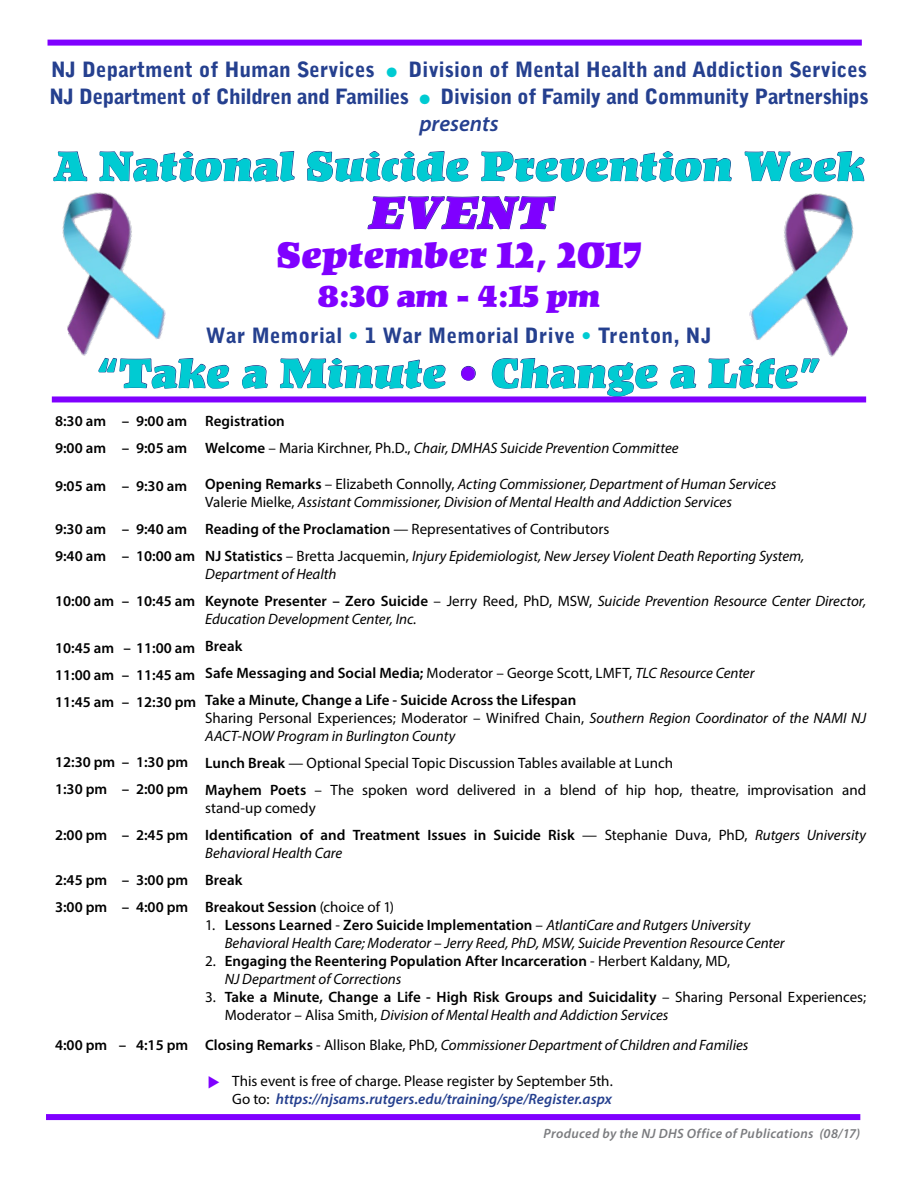
<style>
.page{position:relative;width:918px;height:1188px;background:#fff}
.page>*{position:absolute;margin:0;border:0;box-sizing:border-box;transform-origin:0 0}
.t1{font:italic 45px "Kompakt";color:#7f00ff}
.t2{font:40.5px "Kompakt";letter-spacing:.025em;color:#00cbd2}
.t3{font:36px "Kompakt";letter-spacing:.01em;color:#7f00ff}
.t4{font:30px "Kompakt";color:#7f00ff}
.t5{font:italic 600 22.5px "Myriad Pro";color:#25408f}
.t6{font:900 21px/27px "Bell Gothic";letter-spacing:-.02em;color:#25408f}
.t7{font:900 21px "Bell Gothic";letter-spacing:.02em;color:#25408f}
.t8{font:italic 15px/27px "Myriad Pro";color:#000}
.t9{font:600 15px/27px "Myriad Pro";color:#000}
.t10{font:15px/27px "Myriad Pro";color:#000}
.t11{font:italic 600 13.5px "Myriad Pro";letter-spacing:.025em;color:#7b7c7f}
.s1{color:#00cbd2}
.s2{color:#7f00ff}
.s3{font-weight:600;font-style:normal}
.s4{font-style:normal}
.s5{font-weight:400}
.s6{font-weight:400;font-style:italic}
.s7{font-weight:600}
.s8{font-weight:600;font-style:italic;color:#25408f}
</style>
<div class="page">
<svg style="left:53px;top:151px;width:35px;height:30px"></svg>
<svg style="left:99px;top:151px;width:196px;height:31px"></svg>
<svg style="left:744px;top:151px;width:121px;height:31px"></svg>
<svg style="left:307px;top:150px;width:425px;height:80px"></svg>
<svg style="left:98px;top:358px;width:132px;height:45px"></svg>
<svg style="left:242px;top:365px;width:26px;height:24px"></svg>
<svg style="left:280px;top:358px;width:166px;height:31px"></svg>
<div style="left:461px;top:366px;width:15px;height:15px;border:1px solid #25408f;border-radius:50%"></div>
<svg style="left:491px;top:358px;width:167px;height:38px"></svg>
<svg style="left:670px;top:365px;width:27px;height:24px"></svg>
<svg style="left:708px;top:358px;width:112px;height:45px"></svg>
<img style="left:54px;top:181px;width:118px;height:182px">
<img style="left:743px;top:193px;width:111px;height:171px">
<div style="left:48px;top:40px;width:814px;height:6px;background:#7f00ff"></div>
<div style="left:52px;top:396px;width:814px;height:6px;background:#7f00ff"></div>
<div style="left:46px;top:1114px;width:814px;height:6px;background:#7f00ff"></div>
<h3 class="t6" style="left:49px;top:56px;width:821px">NJ Department of Human Services <span class="s1">●</span> Division of Mental Health and Addiction Services<br>NJ Department of Children and Families <span class="s1">●</span> Division of Family and Community Partnerships</h3>
<h3 class="t5" style="left:419px;top:109px;width:81px">presents</h3>
<h2 class="t2" style="left:54px;top:144px;width:812px">A National Suicide Prevention Week</h2>
<h1 class="t1" style="left:367px;top:188px;width:194px">EVENT</h1>
<h3 class="t3" style="left:277px;top:235px;width:366px">September 12, 2017</h3>
<h3 class="t4" style="left:318px;top:279px;width:283px">8:30 am – 4:15 pm</h3>
<h3 class="t7" style="left:206px;top:323px;width:508px">War Memorial <span class="s1">•</span> 1 War Memorial Drive <span class="s1">•</span> Trenton, NJ</h3>
<h2 class="t2" style="left:97px;top:351px;width:726px">“Take a Minute <span class="s2">•</span> Change a Life”</h2>
<p class="t9" style="left:55px;top:408px;width:134px">8:30 am – 9:00 am<br>9:00 am – 9:05 am</p>
<p class="t9" style="left:55px;top:472px;width:134px">9:05 am – 9:30 am</p>
<p class="t9" style="left:55px;top:516px;width:142px">9:30 am – 9:40 am<br>9:40 am – 10:00 am</p>
<p class="t9" style="left:55px;top:588px;width:142px">10:00 am – 10:45 am</p>
<p class="t9" style="left:55px;top:634px;width:143px;text-align:justify">10:45 am – 11:00 am 11:00 am – 11:45 am 11:45 am – 12:30 pm</p>
<p class="t8" style="left:205px;top:408px;width:475px"><span class="s3">Registration<br>Welcome</span> <span class="s4">– Maria Kirchner, Ph.D.,</span> Chair, DMHAS Suicide Prevention Committee</p>
<p class="t8" style="left:205px;top:475px;width:573px;line-height:18px"><span class="s3">Opening Remarks</span> <span class="s4">– Elizabeth Connolly,</span> Acting Commissioner, Department of Human Services<br><span class="s4">Valerie Mielke,</span> Assistant Commissioner, Division of Mental Health and Addiction Services</p>
<p class="t8" style="left:205px;top:516px;width:601px"><span class="s3">Reading of the Proclamation</span> <span class="s4">— Representatives of Contributors<br></span><span class="s3">NJ Statistics</span> <span class="s4">– Bretta Jacquemin,</span> Injury Epidemiologist, New Jersey Violent Death Reporting System,</p>
<p class="t8" style="left:205px;top:561px;width:662px">Department of Health<br><span class="s3">Keynote Presenter – Zero Suicide</span> <span class="s4">– Jerry Reed, PhD, MSW,</span> Suicide Prevention Resource Center Director,</p>
<p class="t8" style="left:205px;top:606px;width:213px">Education Development Center, Inc.</p>
<p class="t9" style="left:205px;top:633px;width:551px">Break<br>Safe Messaging and Social Media; <span class="s5">Moderator – George Scott, LMFT,</span> <span class="s6">TLC Resource Center<br></span>Take a Minute, Change a Life - Suicide Across the Lifespan</p>
<p class="t8" style="left:205px;top:709px;width:662px;line-height:18px"><span class="s4">Sharing Personal Experiences; Moderator – Winifred Chain,</span> Southern Region Coordinator of the NAMI NJ<br>AACT-NOW Program in Burlington County</p>
<p class="t10" style="left:205px;top:750px;width:662px"><span class="s7">Lunch Break</span> — Optional Special Topic Discussion Tables available at Lunch<br><span class="s7">Mayhem Poets</span> – The spoken word delivered in a blend of hip hop, theatre, improvisation and</p>
<p class="t9" style="left:205px;top:795px;width:662px"><span class="s5">stand-up comedy<br></span>Identification of and Treatment Issues in Suicide Risk <span class="s5">— Stephanie Duva, PhD,</span> <span class="s6">Rutgers University</span></p>
<p class="t8" style="left:205px;top:840px;width:139px">Behavioral Health Care</p>
<p class="t9" style="left:205px;top:867px;width:191px">Break<br>Breakout Session <span class="s5">(choice of 1)</span></p>
<p class="t8" style="left:225px;top:916px;width:562px;line-height:18px;text-indent:-20px"><span class="s4">1.</span> <span class="s3">Lessons Learned</span> <span class="s4">-</span> <span class="s3">Zero Suicide Implementation</span> <span class="s4">–</span> AtlantiCare and Rutgers University<br>Behavioral Health Care; Moderator – Jerry Reed, PhD, MSW, Suicide Prevention Resource Center</p>
<p class="t9" style="left:225px;top:952px;width:507px;line-height:18px;text-indent:-19px"><span class="s5">2.</span> Engaging the Reentering Population After Incarceration <span class="s5">- Herbert Kaldany, MD,<br></span><span class="s6">NJ Department of Corrections</span></p>
<p class="t9" style="left:225px;top:988px;width:643px;line-height:18px;text-indent:-20px"><span class="s5">3.</span> Take a Minute, Change a Life - High Risk Groups and Suicidality <span class="s5">– Sharing Personal Experiences;<br>Moderator – Alisa Smith,</span> <span class="s6">Division of Mental Health and Addiction Services</span></p>
<p class="t8" style="left:205px;top:1032px;width:545px"><span class="s3">Closing Remarks</span> <span class="s4">- Allison Blake, PhD,</span> Commissioner Department of Children and Families</p>
<p class="t10" style="left:232px;top:1072px;width:382px;line-height:18px">This event is free of charge. Please register by September 5th.<br>Go to: <span class="s8">https://njsams.rutgers.edu/training/spe/Register.aspx</span></p>
<p class="t11" style="left:544px;top:1125px;width:318px">Produced by the NJ DHS Office of Publications (08/17)</p>
<p class="t9" style="left:55px;top:748px;width:135px">12:30 pm – 1:30 pm<br>1:30 pm – 2:00 pm</p>
<p class="t9" style="left:55px;top:822px;width:135px">2:00 pm – 2:45 pm</p>
<p class="t9" style="left:55px;top:867px;width:135px">2:45 pm – 3:00 pm<br>3:00 pm – 4:00 pm</p>
<p class="t9" style="left:55px;top:1032px;width:135px">4:00 pm – 4:15 pm</p>
</div>
